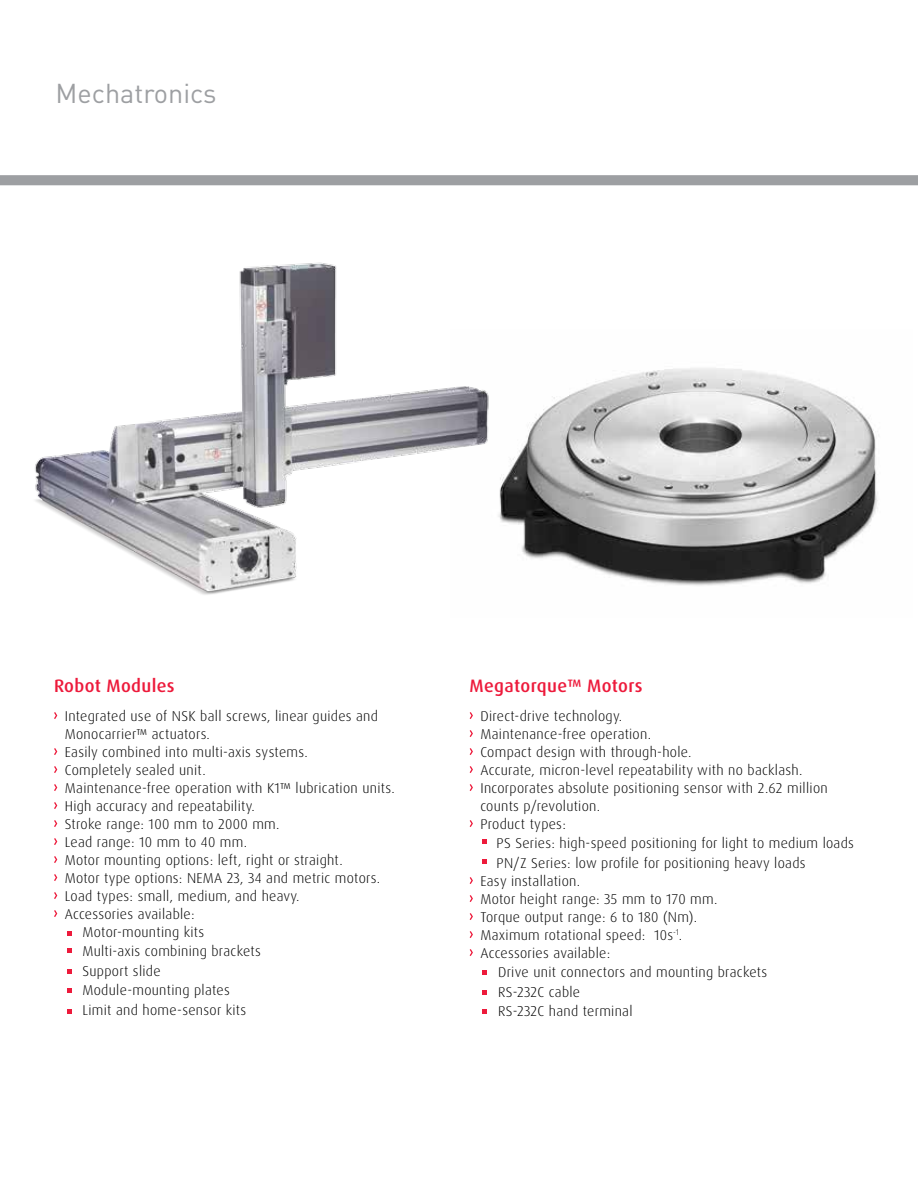
<style>
.page{position:relative;width:918px;height:1188px;background:#fff}
.page>*{position:absolute;margin:0;border:0;box-sizing:border-box;transform-origin:0 0}
.t1{font:27px "DINOT";color:#9d9fa2}
.t2{font:500 18px "Dax OT";letter-spacing:.02em;color:#ed1a3b}
.t3{font:300 14.25px/18px "Dax OT";letter-spacing:.02em;color:#000}
</style>
<div class="page">
<img style="left:507px;top:368px;width:371px;height:218px">
<img style="left:35px;top:262px;width:472px;height:333px">
<svg style="left:0;top:175px;width:918px;height:10px;background:#9ea0a3"></svg>
<svg style="left:54px;top:712px;width:3px;height:7px"></svg>
<svg style="left:54px;top:748px;width:3px;height:7px"></svg>
<svg style="left:54px;top:766px;width:3px;height:7px"></svg>
<svg style="left:54px;top:784px;width:3px;height:7px"></svg>
<svg style="left:54px;top:802px;width:3px;height:7px"></svg>
<svg style="left:54px;top:820px;width:3px;height:7px"></svg>
<svg style="left:54px;top:838px;width:3px;height:7px"></svg>
<svg style="left:54px;top:856px;width:3px;height:7px"></svg>
<svg style="left:54px;top:874px;width:3px;height:7px"></svg>
<svg style="left:54px;top:892px;width:3px;height:7px"></svg>
<svg style="left:54px;top:910px;width:3px;height:7px"></svg>
<svg style="left:470px;top:712px;width:3px;height:7px"></svg>
<svg style="left:470px;top:730px;width:3px;height:7px"></svg>
<svg style="left:470px;top:748px;width:3px;height:7px"></svg>
<svg style="left:470px;top:766px;width:3px;height:7px"></svg>
<svg style="left:470px;top:784px;width:3px;height:7px"></svg>
<svg style="left:470px;top:820px;width:3px;height:7px"></svg>
<svg style="left:470px;top:877px;width:3px;height:7px"></svg>
<svg style="left:470px;top:895px;width:3px;height:7px"></svg>
<svg style="left:470px;top:913px;width:3px;height:7px"></svg>
<svg style="left:470px;top:931px;width:3px;height:7px"></svg>
<svg style="left:470px;top:949px;width:3px;height:7px"></svg>
<svg style="left:67px;top:931px;width:4px;height:4px"></svg>
<svg style="left:67px;top:949px;width:4px;height:4px"></svg>
<svg style="left:67px;top:970px;width:4px;height:4px"></svg>
<svg style="left:67px;top:989px;width:4px;height:4px"></svg>
<svg style="left:67px;top:1009px;width:4px;height:4px"></svg>
<svg style="left:482px;top:839px;width:4px;height:4px"></svg>
<svg style="left:482px;top:859px;width:4px;height:4px"></svg>
<svg style="left:482px;top:990px;width:4px;height:4px"></svg>
<svg style="left:482px;top:970px;width:4px;height:4px"></svg>
<svg style="left:482px;top:1009px;width:4px;height:4px"></svg>
<h1 class="t1" style="left:56px;top:77px;width:162px">Mechatronics</h1>
<p class="t2" style="left:54px;top:674px;width:122px">Robot Modules</p>
<p class="t3" style="left:65px;top:707px;width:315px">Integrated use of NSK ball screws, linear guides and</p>
<p class="t3" style="left:65px;top:725px;width:147px">Monocarrier™ actuators.</p>
<p class="t3" style="left:65px;top:743px;width:245px">Easily combined into multi-axis systems.</p>
<p class="t3" style="left:65px;top:761px;width:143px">Completely sealed unit.</p>
<p class="t3" style="left:65px;top:779px;width:331px">Maintenance-free operation with K1™ lubrication units.</p>
<p class="t3" style="left:65px;top:797px;width:191px">High accuracy and repeatability.</p>
<p class="t3" style="left:65px;top:815px;width:216px">Stroke range: 100 mm to 2000 mm.</p>
<p class="t3" style="left:65px;top:833px;width:184px">Lead range: 10 mm to 40 mm.</p>
<p class="t3" style="left:65px;top:851px;width:280px">Motor mounting options: left, right or straight.</p>
<p class="t3" style="left:65px;top:869px;width:317px">Motor type options: NEMA 23, 34 and metric motors.</p>
<p class="t3" style="left:65px;top:887px;width:236px">Load types: small, medium, and heavy.</p>
<p class="t3" style="left:65px;top:905px;width:131px">Accessories available:</p>
<p class="t3" style="left:82px;top:923px;width:123px">Motor-mounting kits</p>
<p class="t3" style="left:82px;top:942px;width:180px;line-height:19.5px">Multi-axis combining brackets<br>Support slide<br>Module-mounting plates<br>Limit and home-sensor kits</p>
<p class="t2" style="left:470px;top:674px;width:175px">Megatorque™ Motors</p>
<p class="t3" style="left:480px;top:707px;width:349px">Direct-drive technology.<br>Maintenance-free operation.<br>Compact design with through-hole.<br>Accurate, micron-level repeatability with no backlash.<br>Incorporates absolute positioning sensor with 2.62 million counts p/revolution.<br>Product types:</p>
<p class="t3" style="left:497px;top:834px;width:359px;line-height:19.5px">PS Series: high-speed positioning for light to medium loads<br>PN/Z Series: low profile for positioning heavy loads</p>
<p class="t3" style="left:480px;top:872px;width:238px">Easy installation.<br>Motor height range: 35 mm to 170 mm.<br>Torque output range: 6 to 180 (Nm).<br>Maximum rotational speed: 10s<sup>-1</sup>.<br>Accessories available:</p>
<p class="t3" style="left:498px;top:963px;width:271px;line-height:19.5px">Drive unit connectors and mounting brackets<br>RS-232C cable<br>RS-232C hand terminal</p>
</div>
